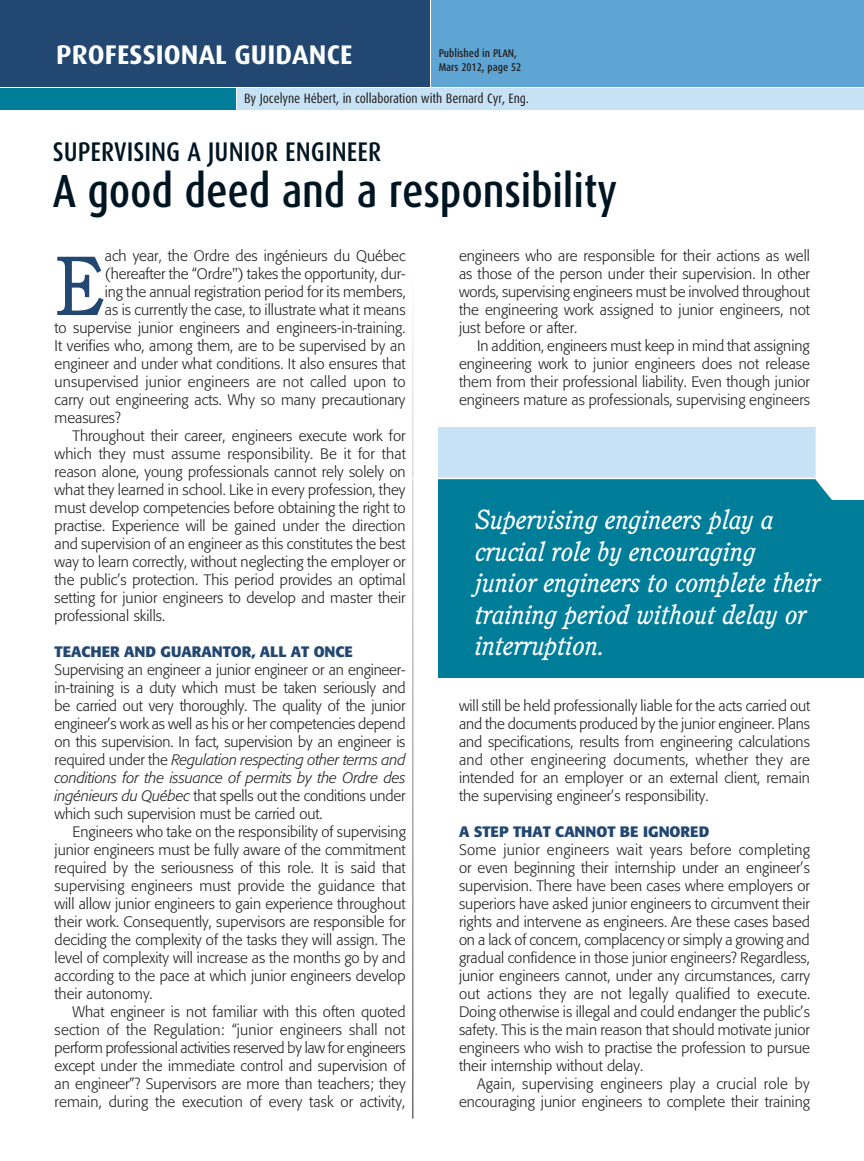
<style>
.page{position:relative;width:864px;height:1161px;background:#fff}
.page>*{position:absolute;margin:0;border:0;box-sizing:border-box;transform-origin:0 0}
.dossier-retrait{font:81.6px "Cushing";color:#224872}
.t1{font:500 46.5px "Dax Condensed";letter-spacing:-.005em;color:#001522}
.chroniques-bloc_exer{font:italic 27px/31.5px "Cushing";color:#fff}
.t2{font:500 27px "Dax Condensed";color:#001522}
.t3{font:700 27px "Dax";letter-spacing:.005em;color:#fff}
.Texte_indenté{font:300 15px/18px "Formata";color:#231f20;text-align:justify}
.dossier-retrait-2{font:300 15px "Formata";color:#231f20}
.chronique-intertitre{font:700 15px "Formata";color:#224872}
.t4{font:13.5px "Dax Condensed";letter-spacing:-.005em;color:#231f20}
.INTERTITRE{font:500 11.25px "Dax Condensed";color:#231f20}
.s1{font-style:italic}
</style>
<div class="page">
<div style="left:238px;top:88px;width:626px;height:22px;background:#c7e2f5"></div>
<div style="left:0;top:0;width:430px;height:87px;background:#224872"></div>
<div style="left:431px;top:0;width:433px;height:87px;background:#5fa5d3"></div>
<div style="left:0;top:88px;width:236px;height:22px;background:#007e99"></div>
<div style="left:439px;top:478px;width:425px;height:200px;background:#007e99"></div>
<div style="left:439px;top:427px;width:420px;height:51px;background:#c7e2f5"></div>
<hr style="left:398px;top:478px;width:466px;height:1px;background:#fff">
<div style="left:816px;top:427px;width:48px;height:73px;background:#fff"></div>
<p class="t3" style="left:56px;top:39px;width:298px">PROFESSIONAL GUIDANCE</p>
<p class="t4" style="left:244px;top:91px;width:286px">By Jocelyne Hébert, in collaboration with Bernard Cyr, Eng.</p>
<p class="INTERTITRE" style="left:439px;top:47px;width:80px">Published in PLAN,</p>
<p class="INTERTITRE" style="left:439px;top:61px;width:84px">Mars 2012, page 52</p>
<p class="t2" style="left:53px;top:137px;width:330px">SUPERVISING A JUNIOR ENGINEER</p>
<p class="t1" style="left:53px;top:166px;width:566px">A good deed and a responsibility</p>
<p class="Texte_indenté" style="left:459px;top:247px;width:353px">engineers who are responsible for their actions as well as those of the person under their supervision. In other words, supervising engineers must be involved throughout the engineering work assigned to junior engineers, not just before or after.</p>
<p class="Texte_indenté" style="left:459px;top:337px;width:352px;text-indent:18px">In addition, engineers must keep in mind that assigning engineering work to junior engineers does not release them from their professional liability. Even though junior engineers mature as professionals, supervising engineers</p>
<p class="dossier-retrait" style="left:55px;top:238px;width:51px">E</p>
<p class="dossier-retrait-2" style="left:105px;top:247px;width:302px">ach year, the Ordre des ingénieurs du Québec</p>
<p class="dossier-retrait-2" style="left:105px;top:265px;width:302px">(hereafter the “Ordre") takes the opportunity, dur-</p>
<p class="dossier-retrait-2" style="left:105px;top:283px;width:303px">ing the annual registration period for its members,</p>
<p class="dossier-retrait-2" style="left:105px;top:301px;width:302px">as is currently the case, to illustrate what it means</p>
<p class="dossier-retrait-2" style="left:55px;top:319px;width:353px">to supervise junior engineers and engineers-in-training.</p>
<p class="dossier-retrait-2" style="left:55px;top:337px;width:352px">It verifies who, among them, are to be supervised by an</p>
<p class="dossier-retrait-2" style="left:55px;top:355px;width:353px">engineer and under what conditions. It also ensures that</p>
<p class="dossier-retrait-2" style="left:55px;top:373px;width:352px">unsupervised junior engineers are not called upon to</p>
<p class="dossier-retrait-2" style="left:55px;top:391px;width:352px">carry out engineering acts. Why so many precautionary</p>
<p class="dossier-retrait-2" style="left:55px;top:409px;width:68px">measures?</p>
<p class="Texte_indenté" style="left:55px;top:427px;width:353px;text-indent:18px">Throughout their career, engineers execute work for which they must assume responsibility. Be it for that reason alone, young professionals cannot rely solely on what they learned in school. Like in every profession, they must develop competencies before obtaining the right to practise. Experience will be gained under the direction and supervision of an engineer as this constitutes the best way to learn correctly, without neglecting the employer or the public’s protection. This period provides an optimal setting for junior engineers to develop and master their professional skills.</p>
<p class="chronique-intertitre" style="left:55px;top:642px;width:300px">TEACHER AND GUARANTOR, ALL AT ONCE</p>
<p class="Texte_indenté" style="left:55px;top:661px;width:353px">Supervising an engineer a junior engineer or an engineer&shy;in-training is a duty which must be taken seriously and be carried out very thoroughly. The quality of the junior engineer’s work as well as his or her competencies depend on this supervision. In fact, supervision by an engineer is required under the <span class="s1">Regulation respecting other terms and conditions for the issuance of permits by the Ordre des ingénieurs du Québec</span> that spells out the conditions under which such supervision must be carried out.</p>
<p class="Texte_indenté" style="left:55px;top:823px;width:353px;text-indent:18px">Engineers who take on the responsibility of supervising junior engineers must be fully aware of the commitment required by the seriousness of this role. It is said that supervising engineers must provide the guidance that will allow junior engineers to gain experience throughout their work. Consequently, supervisors are responsible for deciding the complexity of the tasks they will assign. The level of complexity will increase as the months go by and according to the pace at which junior engineers develop their autonomy.</p>
<p class="Texte_indenté" style="left:55px;top:1003px;width:353px;text-indent:18px">What engineer is not familiar with this often quoted section of the Regulation: “junior engineers shall not perform professional activities reserved by law for engineers except under the immediate control and supervision of an engineer”? Supervisors are more than teachers; they remain, during the execution of every task or activity,</p>
<p class="chroniques-bloc_exer" style="left:476px;top:504px;width:347px">Supervising engineers play a crucial role by encouraging junior engineers to complete their training period without delay or interruption.</p>
<p class="Texte_indenté" style="left:459px;top:697px;width:353px">will still be held professionally liable for the acts carried out and the documents produced by the junior engineer. Plans and specifications, results from engineering calculations and other engineering documents, whether they are intended for an employer or an external client, remain the supervising engineer’s responsibility.</p>
<p class="chronique-intertitre" style="left:459px;top:822px;width:252px">A STEP THAT CANNOT BE IGNORED</p>
<p class="Texte_indenté" style="left:459px;top:841px;width:353px">Some junior engineers wait years before completing or even beginning their internship under an engineer’s supervision. There have been cases where employers or superiors have asked junior engineers to circumvent their rights and intervene as engineers. Are these cases based on a lack of concern, complacency or simply a growing and gradual confidence in those junior engineers? Regardless, junior engineers cannot, under any circumstances, carry out actions they are not legally qualified to execute.<br>Doing otherwise is illegal and could endanger the public’s safety. This is the main reason that should motivate junior engineers who wish to practise the profession to pursue their internship without delay.</p>
<p class="Texte_indenté" style="left:459px;top:1075px;width:352px;text-align:right">Again, supervising engineers play a crucial role by encouraging junior engineers to complete their training</p>
</div>
